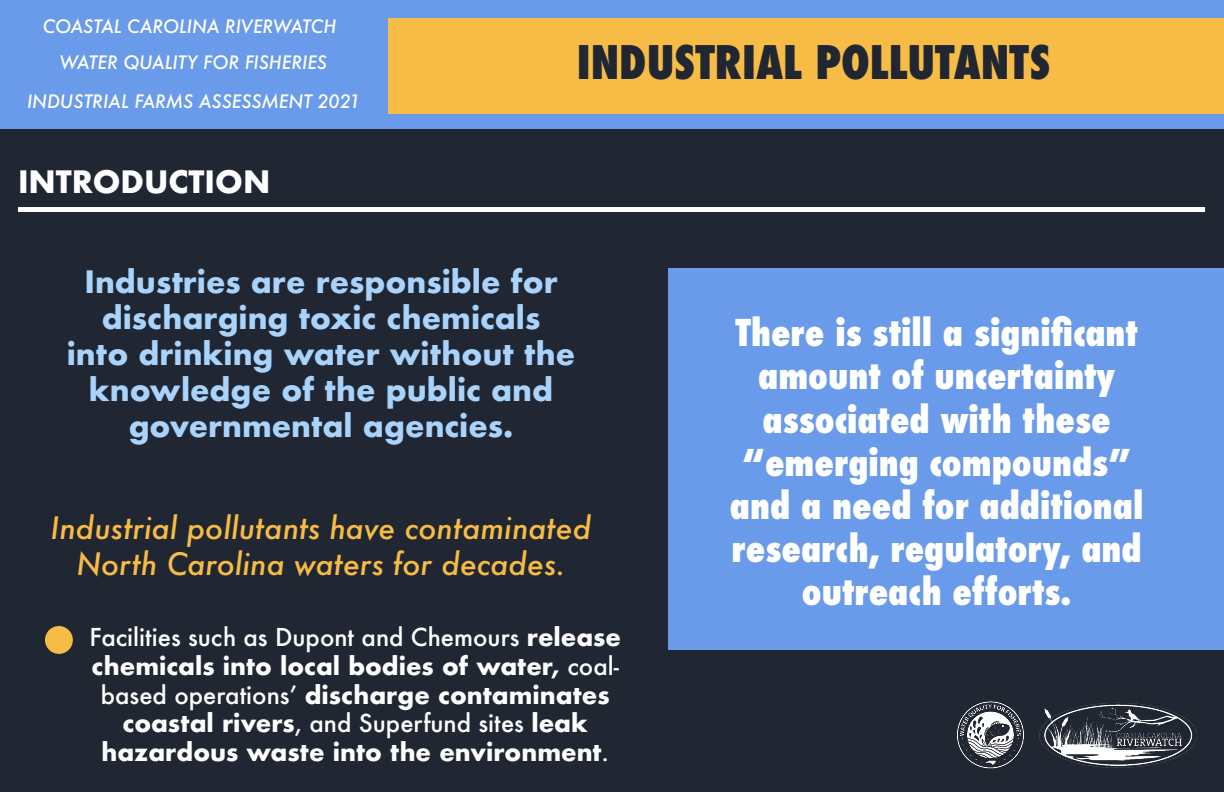
<style>
.page{position:relative;width:1224px;height:792px;background:#fff}
.page>*{position:absolute;margin:0;border:0;box-sizing:border-box;transform-origin:0 0}
.t1{font:800 condensed 45px "Futura";color:#202632}
.t2{font:800 condensed 36px/43.2px "Futura";color:#fff;text-align:center}
.t3{font:700 30px/36px "Futura";color:#a9d3fb;text-align:center}
.t4{font:italic 500 30px/36px "Futura";color:#f7bc45;text-align:center}
.t5{font:700 30px "Futura";color:#fff}
.t6{font:700 24px/28.8px "Futura";color:#fff;text-align:center}
.t7{font:italic 500 18px "Futura";color:#fff}
.s1{font-weight:500}
</style>
<div class="page">
<div style="left:0;top:0;width:1224px;height:132px;background:#699bea"></div>
<div style="left:389px;top:18px;width:835px;height:96px;background:#f7bc45"></div>
<div style="left:0;top:130px;width:1224px;height:662px;background:#202632"></div>
<img style="left:1039px;top:702px;width:158px;height:66px">
<img style="left:957px;top:701px;width:67px;height:68px">
<div style="left:18px;top:207px;width:1187px;height:5px;background:#fff"></div>
<div style="left:668px;top:268px;width:556px;height:381px;background:#699bea"></div>
<div style="left:45px;top:626px;width:28px;height:28px;background:#f7bc45;border-radius:50%"></div>
<p class="t7" style="left:43px;top:14px;width:295px">COASTAL CAROLINA RIVERWATCH</p>
<p class="t7" style="left:59px;top:50px;width:269px">WATER QUALITY FOR FISHERIES</p>
<p class="t1" style="left:577px;top:32px;width:475px">INDUSTRIAL POLLUTANTS</p>
<p class="t7" style="left:27px;top:89px;width:335px">INDUSTRIAL FARMS ASSESSMENT 2021</p>
<p class="t5" style="left:18px;top:160px;width:254px">INTRODUCTION</p>
<p class="t3" style="left:67px;top:263px;width:510px">Industries are responsible for discharging toxic chemicals<br>into drinking water without the knowledge of the public and governmental agencies.</p>
<p class="t4" style="left:51px;top:510px;width:542px">Industrial pollutants have contaminated<br>North Carolina waters for decades.</p>
<p class="t6" style="left:89px;top:622px;width:533px"><span class="s1">Facilities such as Dupont and Chemours</span> release chemicals into local bodies of water, <span class="s1">coal&shy;based operations’</span> discharge contaminates coastal rivers<span class="s1">, and Superfund sites</span> leak hazardous waste into the environment<span class="s1">.</span></p>
<p class="t2" style="left:730px;top:311px;width:415px">There is still a significant amount of uncertainty associated with these “emerging compounds” and a need for additional research, regulatory, and outreach efforts.</p>
</div>
